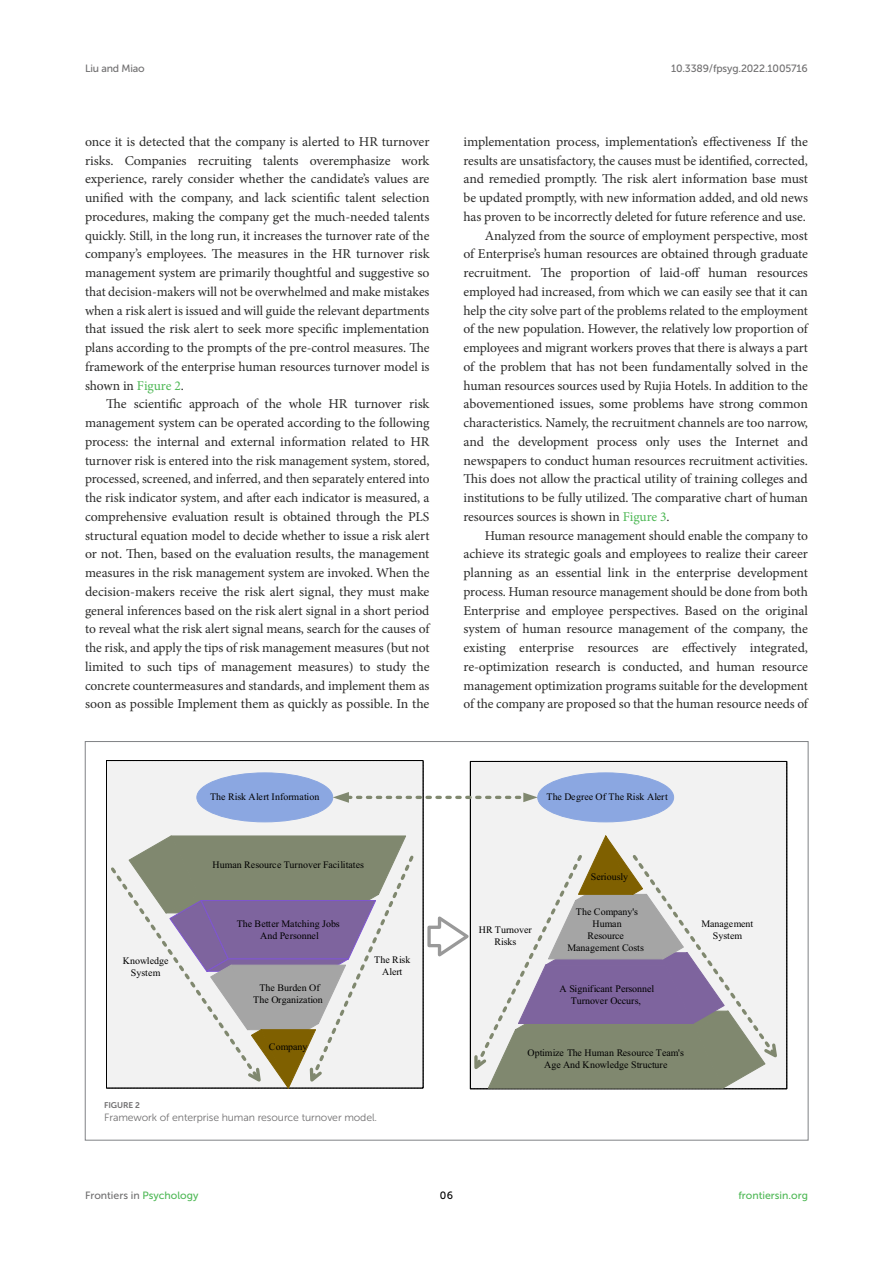
<style>
.page{position:relative;width:893px;height:1263px;background:#fff}
.page>*{position:absolute;margin:0;border:0;box-sizing:border-box;transform-origin:0 0}
.TEXT{font:13.5px/18.8px "Minion Pro";letter-spacing:-.01em;color:#2b2b2a;text-align:justify}
.TEXT_FLUSH{font:13.5px/18.8px "Minion Pro";letter-spacing:-.005em;color:#2b2b2a;text-align:justify}
.t1{font:10.5px "Museo Sans 500";letter-spacing:-.015em;color:#706f70}
.FIG_LEG{font:10.5px "Museo Sans 300";letter-spacing:-.01em;color:#706f70}
.t2{font:10.5px "Museo Sans 500";color:#4eb855}
.t3{font:10.5px "Museo Sans 500";color:#000}
.t4{font:9.9px/12px "Times New Roman";color:#000;text-align:center}
.FIG_HD{font:8.25px "Museo Sans 700";letter-spacing:-.01em;color:#706f70}
.s1{color:#4eb855}
</style>
<div class="page">
<div style="left:470px;top:761px;width:317px;height:328px;background:#f2f2f2"></div>
<div style="left:106px;top:760px;width:317px;height:328px;background:#f2f2f2"></div>
<div style="left:197px;top:773px;width:136px;height:49px;background:#8ba7e1;border-radius:50%"></div>
<div style="left:197px;top:772px;width:136px;height:50px;border:1px solid #8ba7e1;border-radius:50%"></div>
<div style="left:538px;top:773px;width:136px;height:49px;background:#8ba7e1;border-radius:50%"></div>
<div style="left:537px;top:772px;width:137px;height:50px;border:1px solid #8ba7e1;border-radius:50%"></div>
<svg style="left:108px;top:835px;width:308px;height:254px"></svg>
<svg style="left:427px;top:835px;width:353px;height:254px"></svg>
<svg style="left:333px;top:792px;width:205px;height:11px"></svg>
<p class="t1" style="left:85px;top:63px;width:61px">Liu and Miao</p>
<p class="t1" style="left:671px;top:63px;width:138px">10.3389/fpsyg.2022.1005716</p>
<p class="TEXT_FLUSH" style="left:85px;top:132px;width:346px">once it is detected that the company is alerted to HR turnover risks. Companies recruiting talents overemphasize work experience, rarely consider whether the candidate’s values are unified with the company, and lack scientific talent selection procedures, making the company get the much-needed talents quickly. Still, in the long run, it increases the turnover rate of the company’s employees. The measures in the HR turnover risk management system are primarily thoughtful and suggestive so that decision-makers will not be overwhelmed and make mistakes when a risk alert is issued and will guide the relevant departments that issued the risk alert to seek more specific implementation plans according to the prompts of the pre-control measures. The framework of the enterprise human resources turnover model is shown in <span class="s1">Figure 2</span>.</p>
<p class="TEXT" style="left:85px;top:395px;width:346px;text-indent:21px">The scientific approach of the whole HR turnover risk management system can be operated according to the following process: the internal and external information related to HR turnover risk is entered into the risk management system, stored, processed, screened, and inferred, and then separately entered into the risk indicator system, and after each indicator is measured, a comprehensive evaluation result is obtained through the PLS structural equation model to decide whether to issue a risk alert or not. Then, based on the evaluation results, the management measures in the risk management system are invoked. When the decision-makers receive the risk alert signal, they must make general inferences based on the risk alert signal in a short period to reveal what the risk alert signal means, search for the causes of the risk, and apply the tips of risk management measures (but not limited to such tips of management measures) to study the concrete countermeasures and standards, and implement them as soon as possible Implement them as quickly as possible. In the</p>
<p class="TEXT" style="left:463px;top:132px;width:346px">implementation process, implementation’s effectiveness If the results are unsatisfactory, the causes must be identified, corrected, and remedied promptly. The risk alert information base must be updated promptly, with new information added, and old news has proven to be incorrectly deleted for future reference and use.</p>
<p class="TEXT" style="left:463px;top:226px;width:346px;text-indent:21px">Analyzed from the source of employment perspective, most of Enterprise’s human resources are obtained through graduate recruitment. The proportion of laid-off human resources employed had increased, from which we can easily see that it can help the city solve part of the problems related to the employment of the new population. However, the relatively low proportion of employees and migrant workers proves that there is always a part of the problem that has not been fundamentally solved in the human resources sources used by Rujia Hotels. In addition to the abovementioned issues, some problems have strong common characteristics. Namely, the recruitment channels are too narrow, and the development process only uses the Internet and newspapers to conduct human resources recruitment activities.<br>This does not allow the practical utility of training colleges and institutions to be fully utilized. The comparative chart of human resources sources is shown in <span class="s1">Figure 3</span>.</p>
<p class="TEXT" style="left:463px;top:526px;width:346px;text-indent:21px">Human resource management should enable the company to achieve its strategic goals and employees to realize their career planning as an essential link in the enterprise development process. Human resource management should be done from both Enterprise and employee perspectives. Based on the original system of human resource management of the company, the existing enterprise resources are effectively integrated, re-optimization research is conducted, and human resource management optimization programs suitable for the development of the company are proposed so that the human resource needs of</p>
<p class="t4" style="left:210px;top:791px;width:111px">The Risk Alert Information</p>
<p class="t4" style="left:546px;top:791px;width:123px">The Degree Of The Risk Alert</p>
<p class="t4" style="left:212px;top:858px;width:153px">Human Resource Turnover Facilitates</p>
<p class="t4" style="left:237px;top:917px;width:105px">The Better Matching Jobs<br>And Personnel</p>
<p class="t4" style="left:123px;top:955px;width:48px">Knowledge<br>System</p>
<p class="t4" style="left:374px;top:953px;width:38px">The Risk<br>Alert</p>
<p class="t4" style="left:253px;top:982px;width:71px">The Burden Of<br>The Organization</p>
<p class="t4" style="left:269px;top:1040px;width:40px">Company</p>
<p class="FIG_HD" style="left:104px;top:1100px;width:37px">FIGURE 2</p>
<p class="FIG_LEG" style="left:104px;top:1112px;width:274px">Framework of enterprise human resource turnover model.</p>
<p class="t4" style="left:591px;top:871px;width:39px">Seriously</p>
<p class="t4" style="left:568px;top:906px;width:78px">The Company's<br>Human<br>Resource<br>Management Costs</p>
<p class="t4" style="left:479px;top:923px;width:54px">HR Turnover<br>Risks</p>
<p class="t4" style="left:701px;top:917px;width:53px">Management<br>System</p>
<p class="t4" style="left:560px;top:982px;width:96px">A Significant Personnel<br>Turnover Occurs,</p>
<p class="t4" style="left:527px;top:1047px;width:158px">Optimize The Human Resource Team's<br>Age And Knowledge Structure</p>
<p class="t1" style="left:85px;top:1190px;width:115px">Frontiers in <span class="s1">Psychology</span></p>
<p class="t3" style="left:440px;top:1190px;width:15px">06</p>
<p class="t2" style="left:738px;top:1190px;width:71px">frontiersin.org</p>
</div>
